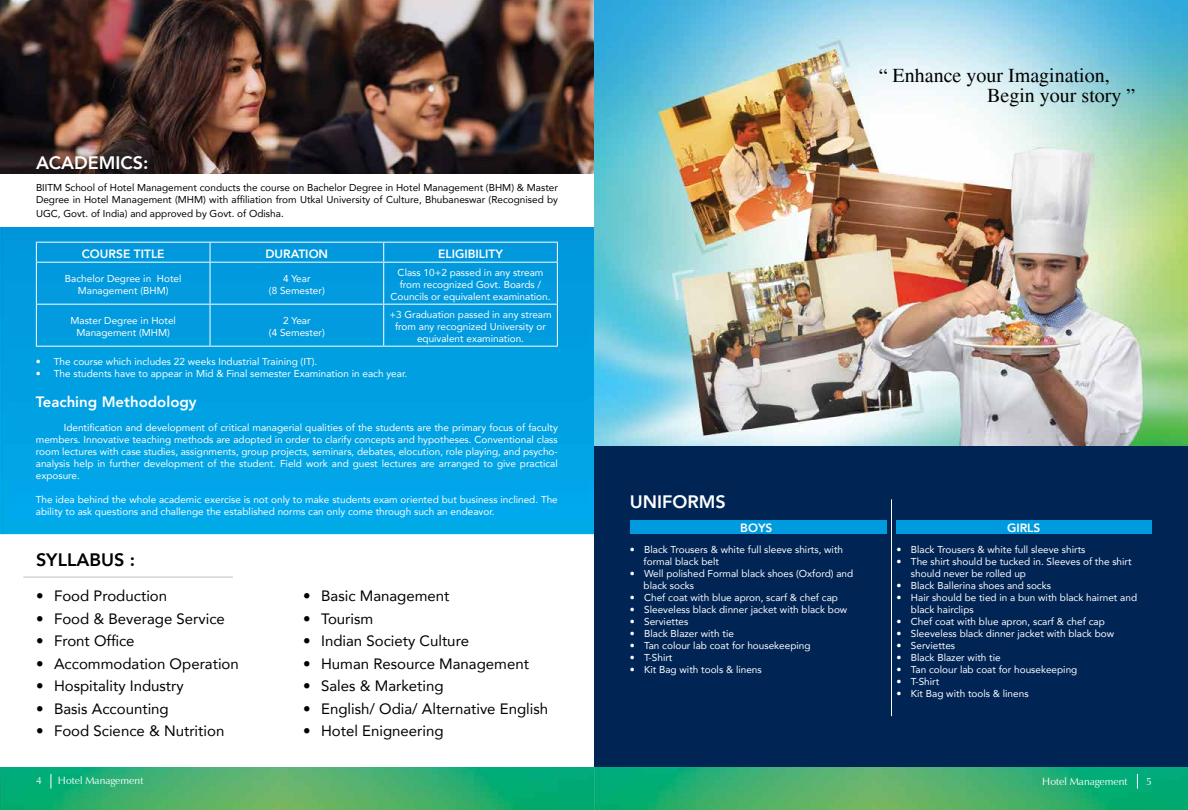
<style>
.page{position:relative;width:1188px;height:810px;background:#fff}
.page>*{position:absolute;margin:0;border:0;box-sizing:border-box;transform-origin:0 0}
.t1{font:20px/20.2px "Times";color:#000}
.t2{font:800 18px "Avenir";color:#fff}
.t3{font:800 18px "Avenir";color:#000}
.t4{font:15px "Avenir";color:#000}
.t5{font:800 15px "Avenir";color:#fff}
.t6{font:800 12px "Avenir";color:#fff}
.t7{font:10.5px "Zapf Humanist 601 BT";color:#fff}
.t8{font:10px/12px "Avenir";color:#fff;text-align:center}
.t9{font:10px/12px "Avenir";color:#000}
</style>
<div class="page">
<img style="left:0;top:227px;width:1188px;height:583px">
<svg style="left:51px;top:774px;width:1px;height:15px"></svg>
<svg style="left:1137px;top:774px;width:1px;height:15px"></svg>
<img style="left:594px;top:0;width:594px;height:447px">
<img style="left:0;top:0;width:594px;height:174px">
<div style="left:0;top:535px;width:594px;height:231px;background:#fff"></div>
<div style="left:0;top:534px;width:594px;height:233px;border:1px solid #fff"></div>
<hr style="left:23px;top:577px;width:210px;height:1px;background:#bcbec0">
<div style="left:594px;top:447px;width:594px;height:320px;background:#002555"></div>
<div style="left:630px;top:520px;width:256px;height:14px;background:#009ade"></div>
<div style="left:897px;top:520px;width:255px;height:14px;background:#009ade"></div>
<hr style="left:891px;top:499px;width:1px;height:217px;background:#fff">
<hr style="left:36px;top:242px;width:174px;height:1px;background:#fff">
<svg style="left:36px;top:243px;width:1px;height:19px"></svg>
<hr style="left:210px;top:242px;width:174px;height:1px;background:#fff">
<svg style="left:210px;top:243px;width:1px;height:19px"></svg>
<hr style="left:384px;top:242px;width:174px;height:1px;background:#fff">
<svg style="left:383px;top:243px;width:1px;height:19px"></svg>
<svg style="left:557px;top:243px;width:1px;height:19px"></svg>
<hr style="left:36px;top:262px;width:174px;height:1px;background:#fff">
<hr style="left:36px;top:263px;width:1px;height:41px;background:#fff">
<hr style="left:210px;top:262px;width:174px;height:1px;background:#fff">
<hr style="left:210px;top:263px;width:1px;height:41px;background:#fff">
<hr style="left:384px;top:262px;width:174px;height:1px;background:#fff">
<hr style="left:383px;top:263px;width:1px;height:41px;background:#fff">
<hr style="left:557px;top:263px;width:1px;height:41px;background:#fff">
<hr style="left:36px;top:304px;width:174px;height:1px;background:#fff">
<hr style="left:36px;top:305px;width:1px;height:41px;background:#fff">
<hr style="left:210px;top:304px;width:174px;height:1px;background:#fff">
<hr style="left:210px;top:305px;width:1px;height:41px;background:#fff">
<hr style="left:384px;top:304px;width:174px;height:1px;background:#fff">
<hr style="left:383px;top:305px;width:1px;height:41px;background:#fff">
<hr style="left:557px;top:305px;width:1px;height:41px;background:#fff">
<hr style="left:36px;top:346px;width:174px;height:1px;background:#fff">
<hr style="left:210px;top:346px;width:174px;height:1px;background:#fff">
<hr style="left:384px;top:346px;width:174px;height:1px;background:#fff">
<h2 class="t2" style="left:36px;top:148px;width:114px">ACADEMICS:</h2>
<p class="t9" style="left:36px;top:181px;width:523px">BIITM School of Hotel Management conducts the course on Bachelor Degree in Hotel Management (BHM) &amp; Master<br>Degree in Hotel Management (MHM) with affiliation from Utkal University of Culture, Bhubaneswar (Recognised by</p>
<p class="t9" style="left:36px;top:207px;width:249px">UGC, Govt. of India) and approved by Govt. of Odisha.</p>
<p class="t6" style="left:82px;top:245px;width:84px">COURSE TITLE</p>
<p class="t6" style="left:266px;top:245px;width:64px">DURATION</p>
<p class="t6" style="left:438px;top:245px;width:66px">ELIGIBILITY</p>
<p class="t8" style="left:65px;top:272px;width:118px">Bachelor Degree in Hotel<br>Management (BHM)</p>
<p class="t8" style="left:269px;top:272px;width:57px">4 Year<br>(8 Semester)</p>
<p class="t8" style="left:391px;top:266px;width:162px">Class 10+2 passed in any stream from recognized Govt. Boards /<br>Councils or equivalent examination.</p>
<p class="t8" style="left:70px;top:314px;width:107px">Master Degree in Hotel<br>Management (MHM)</p>
<p class="t8" style="left:269px;top:314px;width:57px">2 Year<br>(4 Semester)</p>
<p class="t8" style="left:389px;top:308px;width:164px">+3 Graduation passed in any stream from any recognized University or equivalent examination.</p>
<p class="t8" style="left:36px;top:355px;width:283px">• The course which includes 22 weeks Industrial Training (IT).</p>
<p class="t8" style="left:36px;top:367px;width:373px">• The students have to appear in Mid &amp; Final semester Examination in each year.</p>
<h3 class="t5" style="left:36px;top:390px;width:162px">Teaching Methodology</h3>
<p class="t8" style="left:36px;top:421px;width:524px;text-align:justify;text-indent:28px">Identification and development of critical managerial qualities of the students are the primary focus of faculty members. Innovative teaching methods are adopted in order to clarify concepts and hypotheses. Conventional class room lectures with case studies, assignments, group projects, seminars, debates, elocution, role playing, and psycho&shy;analysis help in further development of the student. Field work and guest lectures are arranged to give practical exposure.</p>
<p class="t8" style="left:36px;top:493px;width:524px;text-align:left">The idea behind the whole academic exercise is not only to make students exam oriented but business inclined. The ability to ask questions and challenge the established norms can only come through such an endeavor.</p>
<h2 class="t3" style="left:36px;top:545px;width:100px">SYLLABUS :</h2>
<h3 class="t4" style="left:36px;top:584px;width:133px">• Food Production</h3>
<h3 class="t4" style="left:36px;top:607px;width:190px">• Food &amp; Beverage Service</h3>
<h3 class="t4" style="left:36px;top:629px;width:100px">• Front Office</h3>
<h3 class="t4" style="left:36px;top:652px;width:204px">• Accommodation Operation</h3>
<h3 class="t4" style="left:36px;top:674px;width:149px">• Hospitality Industry</h3>
<h3 class="t4" style="left:36px;top:697px;width:134px">• Basis Accounting</h3>
<h3 class="t4" style="left:36px;top:719px;width:190px">• Food Science &amp; Nutrition</h3>
<h3 class="t4" style="left:303px;top:584px;width:148px">• Basic Management</h3>
<h3 class="t4" style="left:303px;top:607px;width:72px">• Tourism</h3>
<h3 class="t4" style="left:303px;top:629px;width:167px">• Indian Society Culture</h3>
<h3 class="t4" style="left:303px;top:652px;width:227px">• Human Resource Management</h3>
<h3 class="t4" style="left:303px;top:674px;width:142px">• Sales &amp; Marketing</h3>
<h3 class="t4" style="left:303px;top:697px;width:247px">• English/ Odia/ Alternative English</h3>
<h3 class="t4" style="left:303px;top:719px;width:142px">• Hotel Enigneering</h3>
<h1 class="t1" style="left:987px;top:65px;width:150px;text-indent:-108px">“ Enhance your Imagination,<br>Begin your story ”</h1>
<h2 class="t2" style="left:630px;top:488px;width:97px">UNIFORMS</h2>
<p class="t6" style="left:740px;top:518px;width:34px">BOYS</p>
<p class="t6" style="left:1007px;top:518px;width:35px">GIRLS</p>
<p class="t8" style="left:644px;top:544px;width:201px;text-align:left;text-indent:-14px">• Black Trousers &amp; white full sleeve shirts, with formal black belt</p>
<p class="t8" style="left:644px;top:568px;width:211px;text-align:left;text-indent:-14px">• Well polished Formal black shoes (Oxford) and black socks</p>
<p class="t8" style="left:630px;top:592px;width:210px">• Chef coat with blue apron, scarf &amp; chef cap</p>
<p class="t8" style="left:630px;top:604px;width:219px">• Sleeveless black dinner jacket with black bow</p>
<p class="t8" style="left:630px;top:616px;width:60px">• Serviettes</p>
<p class="t8" style="left:630px;top:628px;width:106px">• Black Blazer with tie</p>
<p class="t8" style="left:630px;top:640px;width:182px">• Tan colour lab coat for housekeeping</p>
<p class="t8" style="left:630px;top:652px;width:44px">• T-Shirt</p>
<p class="t8" style="left:630px;top:664px;width:134px">• Kit Bag with tools &amp; linens</p>
<p class="t8" style="left:897px;top:544px;width:190px">• Black Trousers &amp; white full sleeve shirts</p>
<p class="t8" style="left:911px;top:556px;width:222px;text-align:left;text-indent:-14px">• The shirt should be tucked in. Sleeves of the shirt should never be rolled up</p>
<p class="t8" style="left:897px;top:580px;width:156px">• Black Ballerina shoes and socks</p>
<p class="t8" style="left:911px;top:592px;width:228px;text-align:left;text-indent:-14px">• Hair should be tied in a bun with black hairnet and black hairclips</p>
<p class="t8" style="left:897px;top:616px;width:210px">• Chef coat with blue apron, scarf &amp; chef cap</p>
<p class="t8" style="left:897px;top:628px;width:219px">• Sleeveless black dinner jacket with black bow</p>
<p class="t8" style="left:897px;top:640px;width:60px">• Serviettes</p>
<p class="t8" style="left:897px;top:652px;width:106px">• Black Blazer with tie</p>
<p class="t8" style="left:897px;top:664px;width:182px">• Tan colour lab coat for housekeeping</p>
<p class="t8" style="left:897px;top:676px;width:44px">• T-Shirt</p>
<p class="t8" style="left:897px;top:688px;width:134px">• Kit Bag with tools &amp; linens</p>
<p class="t7" style="left:36px;top:774px;width:7px">4</p>
<p class="t7" style="left:58px;top:774px;width:87px">Hotel Management</p>
<p class="t7" style="left:1042px;top:775px;width:87px">Hotel Management</p>
<p class="t7" style="left:1146px;top:775px;width:7px">5</p>
</div>
